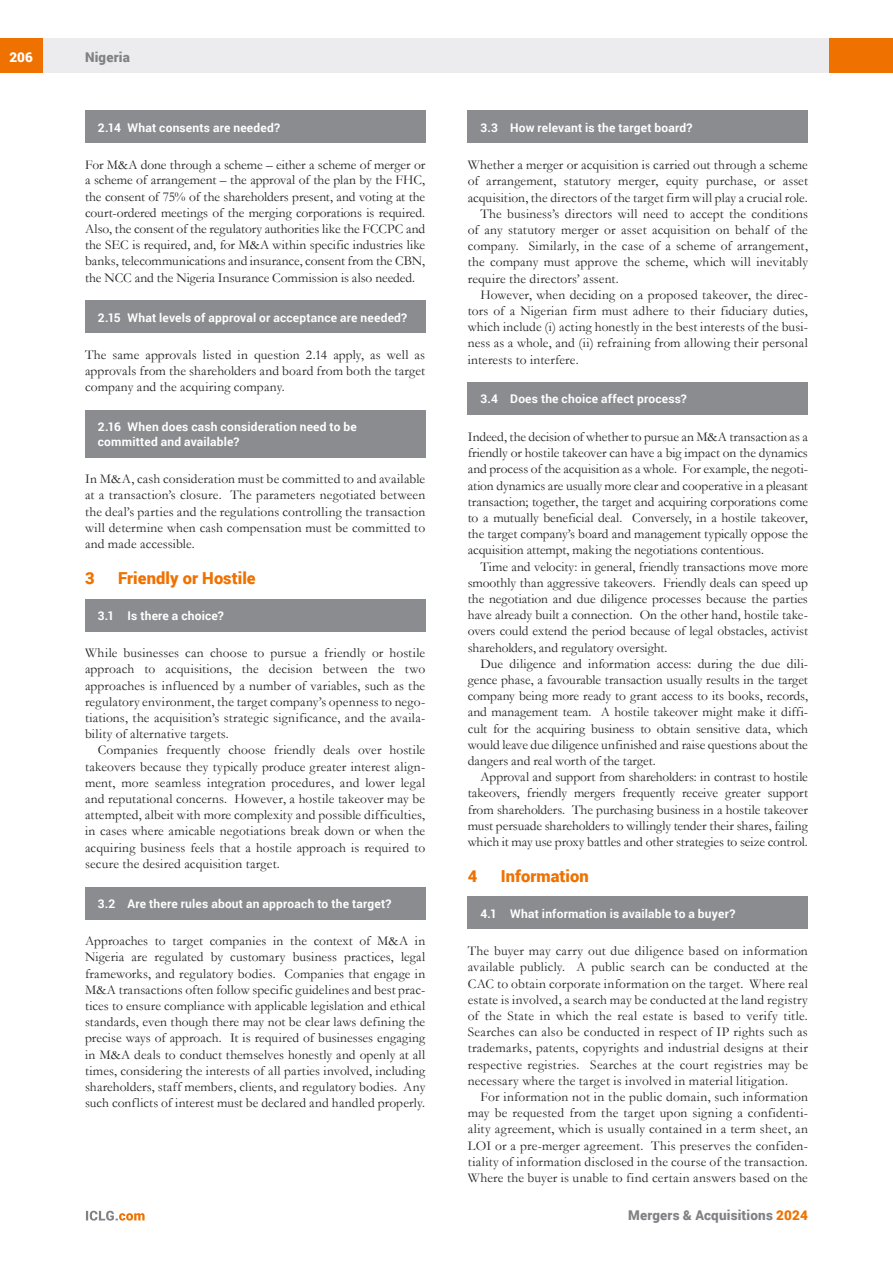
<style>
.page{position:relative;width:893px;height:1263px;background:#fff}
.page>*{position:absolute;margin:0;border:0;box-sizing:border-box;transform-origin:0 0}
.MS_Heading{font:900 16.5px "Roboto";letter-spacing:.005em;color:#ef7100}
.MS_Body_Text_-_First_Paragraph{font:13.5px/16.2px "Garamond";letter-spacing:.01em;color:#231f20;text-align:justify}
.MS_Body_Text_-_Second_Paragraph{font:13.5px/16.2px "Garamond";letter-spacing:.005em;color:#231f20;text-align:justify}
.t1{font:900 13.5px "Roboto";letter-spacing:.01em;color:#808285}
.t2{font:900 13.5px "Roboto";color:#fff}
.MS_-_Question{font:700 12px/14.4px "Roboto";letter-spacing:.015em;color:#fff}
.MS_-_Question_following_section{font:700 12px "Roboto";letter-spacing:.015em;color:#fff}
.s1{color:#ef7100}
</style>
<div class="page">
<div style="left:43px;top:38px;width:786px;height:34px;background:#ececee"></div>
<div style="left:0;top:38px;width:43px;height:34px;background:#ef7100"></div>
<div style="left:829px;top:38px;width:64px;height:34px;background:#ef7100"></div>
<svg style="left:86px;top:1211px;width:59px;height:9px"></svg>
<div style="left:468px;top:111px;width:340px;height:32px;background:#8a8c8f"></div>
<div style="left:468px;top:382px;width:340px;height:33px;background:#8a8c8f"></div>
<div style="left:468px;top:896px;width:340px;height:33px;background:#8a8c8f"></div>
<div style="left:85px;top:111px;width:340px;height:32px;background:#8a8c8f"></div>
<div style="left:85px;top:300px;width:340px;height:33px;background:#8a8c8f"></div>
<div style="left:85px;top:410px;width:340px;height:47px;background:#8a8c8f"></div>
<div style="left:85px;top:599px;width:340px;height:32px;background:#8a8c8f"></div>
<div style="left:85px;top:886px;width:340px;height:33px;background:#8a8c8f"></div>
<p class="t2" style="left:9px;top:48px;width:25px">206</p>
<p class="t1" style="left:85px;top:48px;width:46px">Nigeria</p>
<p class="MS_-_Question" style="left:98px;top:120px;width:184px">2.14 What consents are needed?</p>
<p class="MS_Body_Text_-_First_Paragraph" style="left:85px;top:156px;width:342px">For M&amp;A done through a scheme – either a scheme of merger or a scheme of arrangement – the approval of the plan by the FHC, the consent of 75% of the shareholders present, and voting at the court-ordered meetings of the merging corporations is required.<br>Also, the consent of the regulatory authorities like the FCCPC and the SEC is required, and, for M&amp;A within specific industries like banks, telecommunications and insurance, consent from the CBN, the NCC and the Nigeria Insurance Commission is also needed.</p>
<p class="MS_-_Question" style="left:98px;top:310px;width:311px">2.15 What levels of approval or acceptance are needed?</p>
<p class="MS_Body_Text_-_First_Paragraph" style="left:85px;top:346px;width:342px">The same approvals listed in question 2.14 apply, as well as approvals from the shareholders and board from both the target company and the acquiring company.</p>
<p class="MS_-_Question" style="left:98px;top:419px;width:261px">2.16 When does cash consideration need to be committed and available?</p>
<p class="MS_Body_Text_-_First_Paragraph" style="left:85px;top:470px;width:342px">In M&amp;A, cash consideration must be committed to and available at a transaction’s closure. The parameters negotiated between the deal’s parties and the regulations controlling the transaction will determine when cash compensation must be committed to and made accessible.</p>
<p class="MS_Heading" style="left:85px;top:566px;width:11px">3</p>
<p class="MS_Heading" style="left:118px;top:566px;width:139px">Friendly or Hostile</p>
<p class="MS_-_Question_following_section" style="left:98px;top:607px;width:128px">3.1 Is there a choice?</p>
<p class="MS_Body_Text_-_First_Paragraph" style="left:85px;top:644px;width:342px">While businesses can choose to pursue a friendly or hostile approach to acquisitions, the decision between the two approaches is influenced by a number of variables, such as the regulatory environment, the target company’s openness to nego&shy;tiations, the acquisition’s strategic significance, and the availa&shy;bility of alternative targets.</p>
<p class="MS_Body_Text_-_Second_Paragraph" style="left:85px;top:742px;width:342px;text-indent:13px">Companies frequently choose friendly deals over hostile takeovers because they typically produce greater interest align&shy;ment, more seamless integration procedures, and lower legal and reputational concerns. However, a hostile takeover may be attempted, albeit with more complexity and possible difficulties, in cases where amicable negotiations break down or when the acquiring business feels that a hostile approach is required to secure the desired acquisition target.</p>
<p class="MS_-_Question" style="left:98px;top:896px;width:295px">3.2 Are there rules about an approach to the target?</p>
<p class="MS_Body_Text_-_First_Paragraph" style="left:85px;top:932px;width:342px">Approaches to target companies in the context of M&amp;A in Nigeria are regulated by customary business practices, legal frameworks, and regulatory bodies. Companies that engage in M&amp;A transactions often follow specific guidelines and best prac&shy;tices to ensure compliance with applicable legislation and ethical standards, even though there may not be clear laws defining the precise ways of approach. It is required of businesses engaging in M&amp;A deals to conduct themselves honestly and openly at all times, considering the interests of all parties involved, including shareholders, staff members, clients, and regulatory bodies. Any such conflicts of interest must be declared and handled properly.</p>
<p class="MS_-_Question" style="left:480px;top:120px;width:214px">3.3 How relevant is the target board?</p>
<p class="MS_Body_Text_-_First_Paragraph" style="left:468px;top:156px;width:342px">Whether a merger or acquisition is carried out through a scheme of arrangement, statutory merger, equity purchase, or asset acquisition, the directors of the target firm will play a crucial role.</p>
<p class="MS_Body_Text_-_Second_Paragraph" style="left:468px;top:205px;width:342px;text-indent:13px">The business’s directors will need to accept the conditions of any statutory merger or asset acquisition on behalf of the company. Similarly, in the case of a scheme of arrangement, the company must approve the scheme, which will inevitably require the directors’ assent.</p>
<p class="MS_Body_Text_-_Second_Paragraph" style="left:468px;top:286px;width:342px;text-indent:13px">However, when deciding on a proposed takeover, the direc&shy;tors of a Nigerian firm must adhere to their fiduciary duties, which include (i) acting honestly in the best interests of the busi&shy;ness as a whole, and (ii) refraining from allowing their personal interests to interfere.</p>
<p class="MS_-_Question" style="left:480px;top:391px;width:208px">3.4 Does the choice affect process?</p>
<p class="MS_Body_Text_-_First_Paragraph" style="left:468px;top:428px;width:342px">Indeed, the decision of whether to pursue an M&amp;A transaction as a friendly or hostile takeover can have a big impact on the dynamics and process of the acquisition as a whole. For example, the negoti&shy;ation dynamics are usually more clear and cooperative in a pleasant transaction; together, the target and acquiring corporations come to a mutually beneficial deal. Conversely, in a hostile takeover, the target company’s board and management typically oppose the acquisition attempt, making the negotiations contentious.</p>
<p class="MS_Body_Text_-_Second_Paragraph" style="left:468px;top:558px;width:342px;text-indent:13px">Time and velocity: in general, friendly transactions move more smoothly than aggressive takeovers. Friendly deals can speed up the negotiation and due diligence processes because the parties have already built a connection. On the other hand, hostile take&shy;overs could extend the period because of legal obstacles, activist shareholders, and regulatory oversight.</p>
<p class="MS_Body_Text_-_Second_Paragraph" style="left:468px;top:655px;width:342px;text-indent:13px">Due diligence and information access: during the due dili&shy;gence phase, a favourable transaction usually results in the target company being more ready to grant access to its books, records, and management team. A hostile takeover might make it diffi&shy;cult for the acquiring business to obtain sensitive data, which would leave due diligence unfinished and raise questions about the dangers and real worth of the target.</p>
<p class="MS_Body_Text_-_Second_Paragraph" style="left:468px;top:768px;width:342px;text-indent:13px">Approval and support from shareholders: in contrast to hostile takeovers, friendly mergers frequently receive greater support from shareholders. The purchasing business in a hostile takeover must persuade shareholders to willingly tender their shares, failing which it may use proxy battles and other strategies to seize control.</p>
<p class="MS_Heading" style="left:468px;top:864px;width:11px">4</p>
<p class="MS_Heading" style="left:501px;top:864px;width:90px">Information</p>
<p class="MS_-_Question_following_section" style="left:480px;top:905px;width:256px">4.1 What information is available to a buyer?</p>
<p class="MS_Body_Text_-_First_Paragraph" style="left:468px;top:942px;width:342px">The buyer may carry out due diligence based on information available publicly. A public search can be conducted at the CAC to obtain corporate information on the target. Where real estate is involved, a search may be conducted at the land registry of the State in which the real estate is based to verify title.<br>Searches can also be conducted in respect of IP rights such as trademarks, patents, copyrights and industrial designs at their respective registries. Searches at the court registries may be necessary where the target is involved in material litigation.</p>
<p class="MS_Body_Text_-_Second_Paragraph" style="left:468px;top:1088px;width:342px;text-indent:13px">For information not in the public domain, such information may be requested from the target upon signing a confidenti&shy;ality agreement, which is usually contained in a term sheet, an LOI or a pre-merger agreement. This preserves the confiden&shy;tiality of information disclosed in the course of the transaction.<br>Where the buyer is unable to find certain answers based on the</p>
<p class="t1" style="left:628px;top:1206px;width:181px">Mergers &amp; Acquisitions <span class="s1">2024</span></p>
</div>
